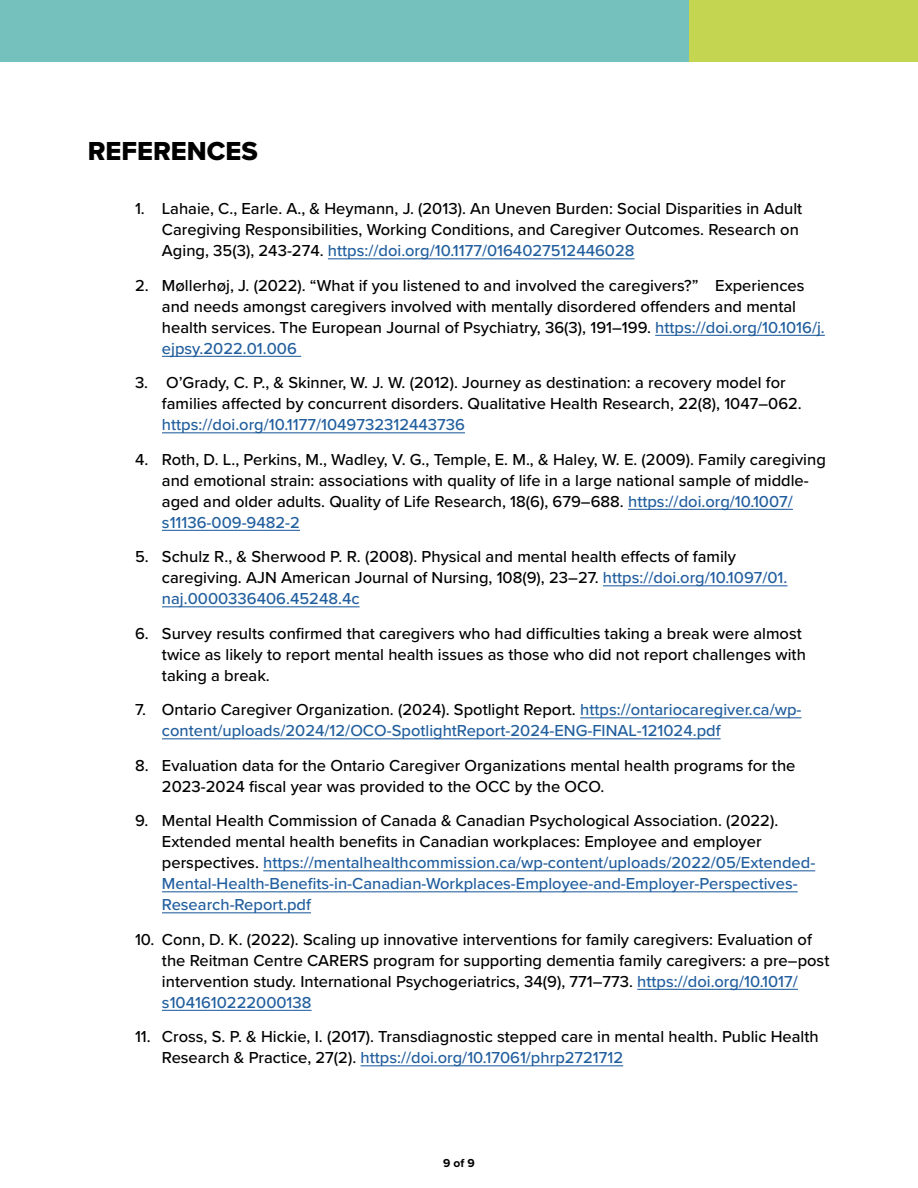
<style>
.page{position:relative;width:918px;height:1188px;background:#fff}
.page>*{position:absolute;margin:0;border:0;box-sizing:border-box;transform-origin:0 0}
.t1{font:27px "Proxima Nova Extrabld";color:#000}
.t2{font:500 16.5px/21px "Proxima Nova";color:#000}
.t3{font:500 16.5px/21px "Proxima Nova";color:#215e9e}
.t4{font:700 12px "Proxima Nova";color:#000}
.s1{color:#215e9e}
.s2{color:#000}
</style>
<div class="page">
<div style="left:0;top:0;width:918px;height:62px;background:#75c1bd"></div>
<div style="left:689px;top:0;width:229px;height:62px;background:#c4d551"></div>
<hr style="left:328px;top:258px;width:307px;height:1px;background:#215e9e">
<hr style="left:655px;top:335px;width:170px;height:1px;background:#215e9e">
<hr style="left:162px;top:356px;width:139px;height:1px;background:#215e9e">
<hr style="left:162px;top:432px;width:303px;height:1px;background:#215e9e">
<hr style="left:628px;top:509px;width:165px;height:1px;background:#215e9e">
<hr style="left:162px;top:530px;width:138px;height:1px;background:#215e9e">
<hr style="left:603px;top:585px;width:185px;height:1px;background:#215e9e">
<hr style="left:162px;top:606px;width:198px;height:1px;background:#215e9e">
<hr style="left:580px;top:717px;width:221px;height:1px;background:#215e9e">
<hr style="left:162px;top:738px;width:559px;height:1px;background:#215e9e">
<hr style="left:263px;top:870px;width:552px;height:1px;background:#215e9e">
<hr style="left:162px;top:891px;width:636px;height:1px;background:#215e9e">
<hr style="left:162px;top:912px;width:149px;height:1px;background:#215e9e">
<hr style="left:637px;top:989px;width:161px;height:1px;background:#215e9e">
<hr style="left:162px;top:1010px;width:150px;height:1px;background:#215e9e">
<hr style="left:361px;top:1065px;width:262px;height:1px;background:#215e9e">
<h1 class="t1" style="left:88px;top:130px;width:172px">REFERENCES</h1>
<p class="t2" style="left:162px;top:198px;width:642px;text-indent:-27px">1. Lahaie, C., Earle. A., &amp; Heymann, J. (2013). An Uneven Burden: Social Disparities in Adult<br>Caregiving Responsibilities, Working Conditions, and Caregiver Outcomes. Research on<br>Aging, 35(3), 243-274. <span class="s1">https://doi.org/10.1177/0164027512446028</span></p>
<p class="t2" style="left:162px;top:274px;width:664px;text-indent:-27px">2. Møllerhøj, J. (2022). “What if you listened to and involved the caregivers?” ‒ Experiences and needs amongst caregivers involved with mentally disordered offenders and mental health services. The European Journal of Psychiatry, 36(3), 191–199. <span class="s1">https://doi.org/10.1016/j. ejpsy.2022.01.006</span></p>
<p class="t2" style="left:162px;top:372px;width:641px;text-indent:-27px">3. O’Grady, C. P., &amp; Skinner, W. J. W. (2012). Journey as destination: a recovery model for families affected by concurrent disorders. Qualitative Health Research, 22(8), 1047–062.</p>
<p class="t3" style="left:162px;top:414px;width:304px">https://doi.org/10.1177/1049732312443736</p>
<p class="t2" style="left:162px;top:448px;width:665px;text-indent:-27px">4. Roth, D. L., Perkins, M., Wadley, V. G., Temple, E. M., &amp; Haley, W. E. (2009). Family caregiving and emotional strain: associations with quality of life in a large national sample of middle&shy;aged and older adults. Quality of Life Research, 18(6), 679–688. <span class="s1">https://doi.org/10.1007/ s11136-009-9482-2</span></p>
<p class="t2" style="left:162px;top:546px;width:627px;text-indent:-27px">5. Schulz R., &amp; Sherwood P. R. (2008). Physical and mental health effects of family caregiving. AJN American Journal of Nursing, 108(9), 23–27. <span class="s1">https://doi.org/10.1097/01. naj.0000336406.45248.4c</span></p>
<p class="t2" style="left:162px;top:622px;width:645px;text-indent:-27px">6. Survey results confirmed that caregivers who had difficulties taking a break were almost twice as likely to report mental health issues as those who did not report challenges with taking a break.</p>
<p class="t3" style="left:162px;top:699px;width:641px;text-indent:-27px"><span class="s2">7. Ontario Caregiver Organization. (2024). Spotlight Report.</span> https://ontariocaregiver.ca/wp&shy;content/uploads/2024/12/OCO-SpotlightReport-2024-ENG-FINAL-121024.pdf</p>
<p class="t2" style="left:162px;top:754px;width:635px;text-indent:-27px">8. Evaluation data for the Ontario Caregiver Organizations mental health programs for the<br>2023-2024 fiscal year was provided to the OCC by the OCO.</p>
<p class="t3" style="left:162px;top:810px;width:655px;text-indent:-27px"><span class="s2">9. Mental Health Commission of Canada &amp; Canadian Psychological Association. (2022).<br>Extended mental health benefits in Canadian workplaces: Employee and employer perspectives.</span> https://mentalhealthcommission.ca/wp-content/uploads/2022/05/Extended-Mental-Health-Benefits-in-Canadian-Workplaces-Employee-and-Employer-Perspectives-Research-Report.pdf</p>
<p class="t2" style="left:162px;top:928px;width:669px;text-indent:-27px">10. Conn, D. K. (2022). Scaling up innovative interventions for family caregivers: Evaluation of the Reitman Centre CARERS program for supporting dementia family caregivers: a pre–post intervention study. International Psychogeriatrics, 34(9), 771–773. <span class="s1">https://doi.org/10.1017/ s1041610222000138</span></p>
<p class="t2" style="left:162px;top:1026px;width:658px;text-indent:-27px">11. Cross, S. P. &amp; Hickie, I. (2017). Transdiagnostic stepped care in mental health. Public Health<br>Research &amp; Practice, 27(2). <span class="s1">https://doi.org/10.17061/phrp2721712</span></p>
<p class="t4" style="left:443px;top:1154px;width:33px">9 of 9</p>
</div>
